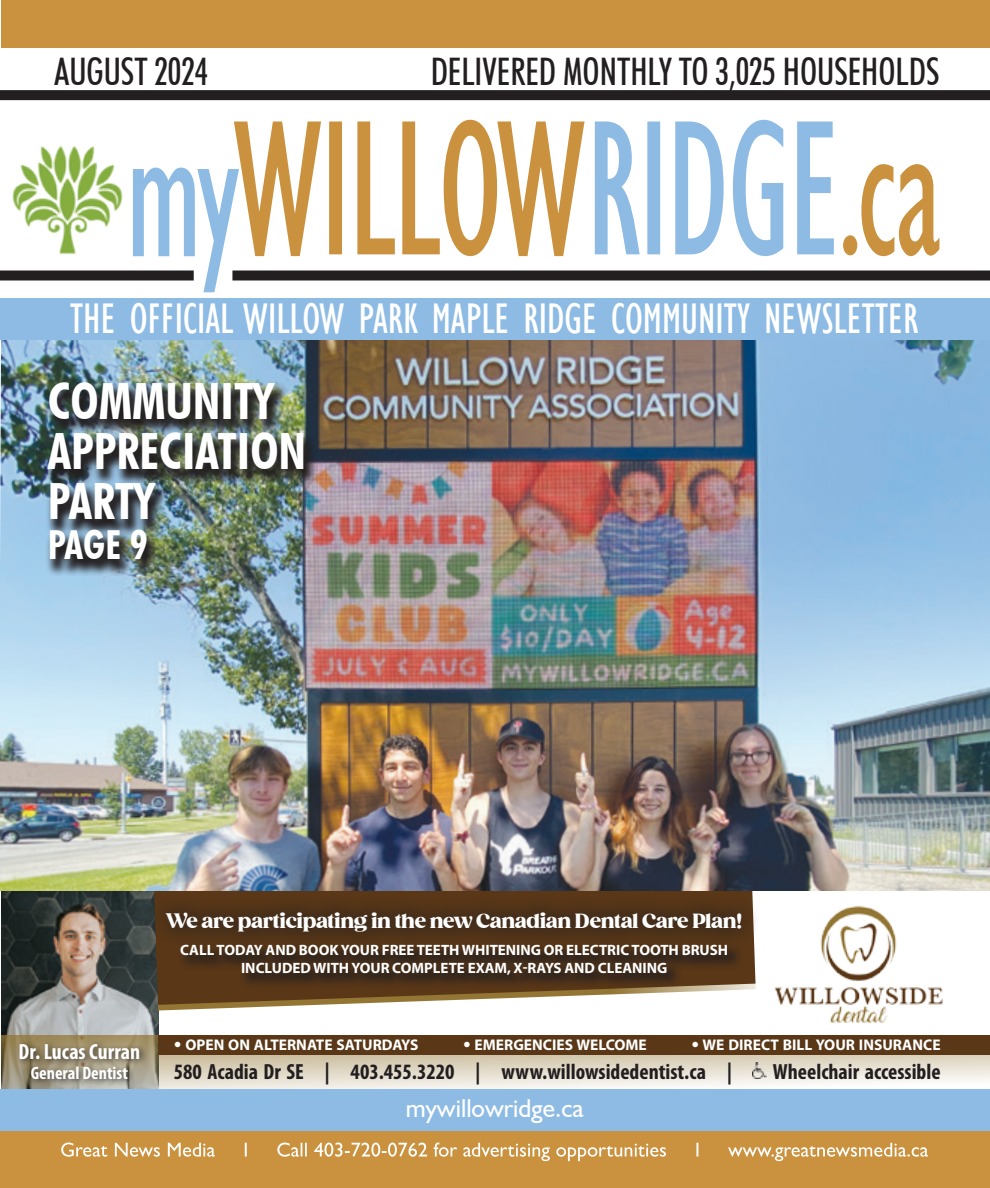
<style>
.page{position:relative;width:990px;height:1188px;background:#fff}
.page>*{position:absolute;margin:0;border:0;box-sizing:border-box;transform-origin:0 0}
.t1{font:700 condensed 50px/50px "Futura BT";color:#fff}
.t2{font:condensed 44px "Gill Sans";color:#fff;scale:.95 1}
.t3{font:700 condensed 40px "Futura BT";color:#fff}
.t4{font:500 condensed 38px "Futura BT";color:#231f20;scale:.92 1}
.t5{font:26px "Humanist 521 BT";color:#fff}
.t6{font:700 condensed 22px "Myriad Pro";color:#231f20}
.t7{font:700 condensed 22px "Myriad Pro";color:#fff}
.t8{font:900 20px "Gazpacho";letter-spacing:-.02em;color:#fff}
.t9{font:700 condensed 18px "Myriad Pro";color:#fff}
.t10{font:700 15.4px "Myriad Pro";color:#fff}
.t11{font:700 15px/18px "Myriad Pro";color:#fff;text-align:center}
.s1{font-family:"Helvetica Neue LT Std";font-weight:500;font-stretch:condensed}
</style>
<div class="page">
<img style="left:0;top:340px;width:990px;height:551px">
<div style="left:1px;top:0;width:989px;height:71px;background:#ca923f"></div>
<div style="left:0;top:1130px;width:990px;height:58px;background:#ca923f"></div>
<svg style="left:61px;top:1143px;width:867px;height:18px"></svg>
<div style="left:0;top:1089px;width:990px;height:41px;background:#8dbbe4"></div>
<div style="left:0;top:48px;width:990px;height:250px;background:#fff"></div>
<svg style="left:234px;top:120px;width:351px;height:136px"></svg>
<div style="left:0;top:270px;width:194px;height:10px;background:#231f20"></div>
<div style="left:0;top:90px;width:990px;height:10px;background:#231f20"></div>
<div style="left:232px;top:270px;width:758px;height:10px;background:#231f20"></div>
<svg style="left:843px;top:164px;width:96px;height:92px"></svg>
<svg style="left:133px;top:168px;width:106px;height:124px"></svg>
<div style="left:0;top:298px;width:990px;height:42px;background:#8dbbe4"></div>
<img style="left:12px;top:145px;width:111px;height:110px">
<svg style="left:595px;top:120px;width:239px;height:136px"></svg>
<img style="left:43px;top:381px;width:275px;height:195px">
<img style="left:1px;top:891px;width:157px;height:144px">
<svg style="left:158px;top:1005px;width:154px;height:6px"></svg>
<svg style="left:154px;top:891px;width:602px;height:114px"></svg>
<svg style="left:1px;top:1035px;width:989px;height:54px;background:#dfd8c8"></svg>
<div style="left:158px;top:1035px;width:832px;height:20px;background:#593717"></div>
<img style="left:774px;top:906px;width:169px;height:117px">
<div style="left:16px;top:1040px;width:131px;height:46px;background:#231f20;opacity:.75"></div>
<img style="left:753px;top:1062px;width:14px;height:17px">
<div style="left:178px;top:943px;width:565px;height:47px;background:#231f20;opacity:.75"></div>
<div style="left:148px;top:894px;width:613px;height:56px;background:#231f20;opacity:.75"></div>
<p class="t4" style="left:54px;top:48px;width:169px">AUGUST 2024</p>
<p class="t4" style="left:431px;top:48px;width:555px">DELIVERED MONTHLY TO 3,025 HOUSEHOLDS</p>
<p class="t2" style="left:70px;top:293px;width:895px">THE OFFICIAL WILLOW PARK MAPLE RIDGE COMMUNITY NEWSLETTER</p>
<p class="t1" style="left:48px;top:376px;width:260px">COMMUNITY<br>APPRECIATION<br>PARTY</p>
<p class="t3" style="left:48px;top:520px;width:101px">PAGE 9</p>
<p class="t8" style="left:165px;top:908px;width:579px">We are participating in the new Canadian Dental Care Plan!</p>
<p class="t11" style="left:180px;top:941px;width:550px">CALL TODAY AND BOOK YOUR FREE TEETH WHITENING OR ELECTRIC TOOTH BRUSH<br>INCLUDED WITH YOUR COMPLETE EXAM, X-RAYS AND CLEANING</p>
<p class="t10" style="left:174px;top:1035px;width:246px"><span class="s1">•</span> OPEN ON ALTERNATE SATURDAYS</p>
<p class="t10" style="left:463px;top:1035px;width:185px"><span class="s1">•</span> EMERGENCIES WELCOME</p>
<p class="t10" style="left:692px;top:1035px;width:251px"><span class="s1">•</span> WE DIRECT BILL YOUR INSURANCE</p>
<p class="t7" style="left:19px;top:1037px;width:123px">Dr. Lucas Curran</p>
<p class="t9" style="left:31px;top:1061px;width:99px">General Dentist</p>
<p class="t6" style="left:174px;top:1057px;width:560px">580 Acadia Dr SE | 403.455.3220 | www.willowsidedentist.ca |</p>
<p class="t6" style="left:773px;top:1057px;width:169px">Wheelchair accessible</p>
<p class="t5" style="left:406px;top:1092px;width:179px">mywillowridge.ca</p>
</div>
